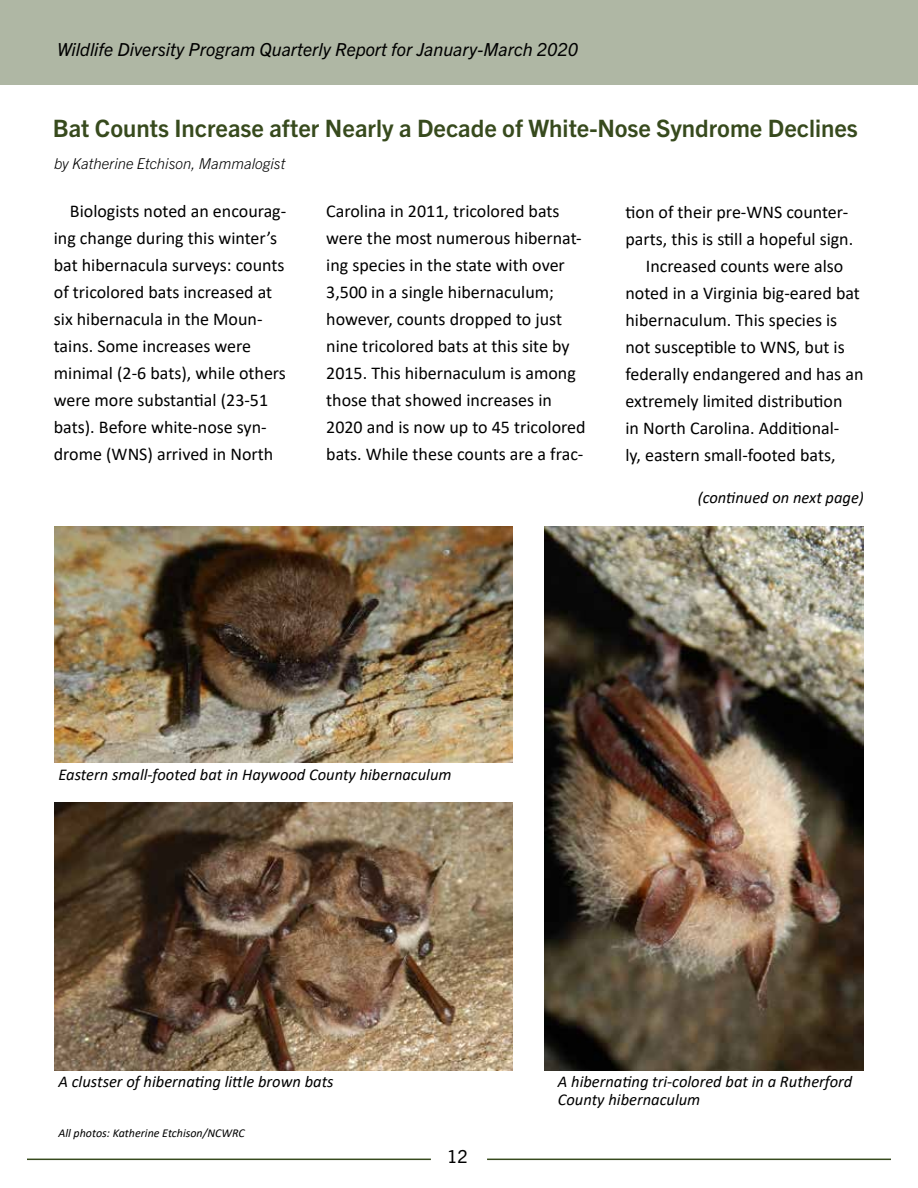
<style>
.page{position:relative;width:918px;height:1188px;background:#fff}
.page>*{position:absolute;margin:0;border:0;box-sizing:border-box;transform-origin:0 0}
.t1{font:700 24px "Trade Gothic Next LT Pro";color:#374a1d}
.t2{font:18px/27px "Calibri";color:#000}
.t3{font:italic 18px "Trade Gothic Next LT Pro";color:#000}
.t4{font:18px "Trade Gothic Next LT Pro";color:#000}
.t5{font:italic 16.5px/17.2px "Calibri";color:#000}
.t6{font:italic 300 15px "Trade Gothic Next LT Pro";color:#000}
.t7{font:italic 12px "Calibri";color:#000}
</style>
<div class="page">
<div style="left:0;top:0;width:918px;height:84px;background:#afb7a4"></div>
<hr style="left:27px;top:1159px;width:404px;height:1px;background:#374a1d">
<hr style="left:487px;top:1159px;width:404px;height:1px;background:#374a1d">
<img style="left:54px;top:526px;width:458px;height:237px">
<img style="left:54px;top:803px;width:458px;height:267px">
<img style="left:544px;top:526px;width:320px;height:544px">
<p class="t3" style="left:57px;top:37px;width:523px">Wildlife Diversity Program Quarterly Report for January-March 2020</p>
<h1 class="t1" style="left:53px;top:112px;width:807px">Bat Counts Increase after Nearly a Decade of White-Nose Syndrome Declines</h1>
<p class="t6" style="left:54px;top:153px;width:233px">by Katherine Etchison, Mammalogist</p>
<p class="t2" style="left:54px;top:197px;width:234px;text-indent:16px">Biologists noted an encourag&shy;ing change during this winter’s bat hibernacula surveys: counts of tricolored bats increased at six hibernacula in the Moun&shy;tains. Some increases were minimal (2-6 bats), while others were more substantial (23-51 bats). Before white-nose syn&shy;drome (WNS) arrived in North</p>
<p class="t2" style="left:326px;top:197px;width:261px">Carolina in 2011, tricolored bats were the most numerous hibernat&shy;ing species in the state with over 3,500 in a single hibernaculum; however, counts dropped to just nine tricolored bats at this site by 2015. This hibernaculum is among those that showed increases in 2020 and is now up to 45 tricolored bats. While these counts are a frac-</p>
<p class="t2" style="left:626px;top:198px;width:224px">tion of their pre-WNS counter-</p>
<p class="t2" style="left:626px;top:225px;width:229px">parts, this is still a hopeful sign.</p>
<p class="t2" style="left:646px;top:252px;width:199px">Increased counts were also</p>
<p class="t2" style="left:626px;top:279px;width:236px">noted in a Virginia big-eared bat</p>
<p class="t2" style="left:626px;top:306px;width:213px">hibernaculum. This species is</p>
<p class="t2" style="left:626px;top:333px;width:221px">not susceptible to WNS, but is</p>
<p class="t2" style="left:626px;top:360px;width:240px">federally endangered and has an</p>
<p class="t2" style="left:626px;top:387px;width:219px">extremely limited distribution</p>
<p class="t2" style="left:626px;top:414px;width:215px">in North Carolina. Additional-</p>
<p class="t2" style="left:626px;top:441px;width:212px">ly, eastern small-footed bats,</p>
<p class="t5" style="left:698px;top:488px;width:168px">(continued on next page)</p>
<p class="t5" style="left:58px;top:765px;width:395px">Eastern small-footed bat in Haywood County hibernaculum</p>
<p class="t5" style="left:58px;top:1072px;width:277px">A clustser of hibernating little brown bats</p>
<p class="t5" style="left:558px;top:1072px;width:296px">A hibernating tri-colored bat in a Rutherford<br>County hibernaculum</p>
<p class="t7" style="left:58px;top:1125px;width:188px">All photos: Katherine Etchison/NCWRC</p>
<p class="t4" style="left:447px;top:1144px;width:22px">12</p>
</div>
